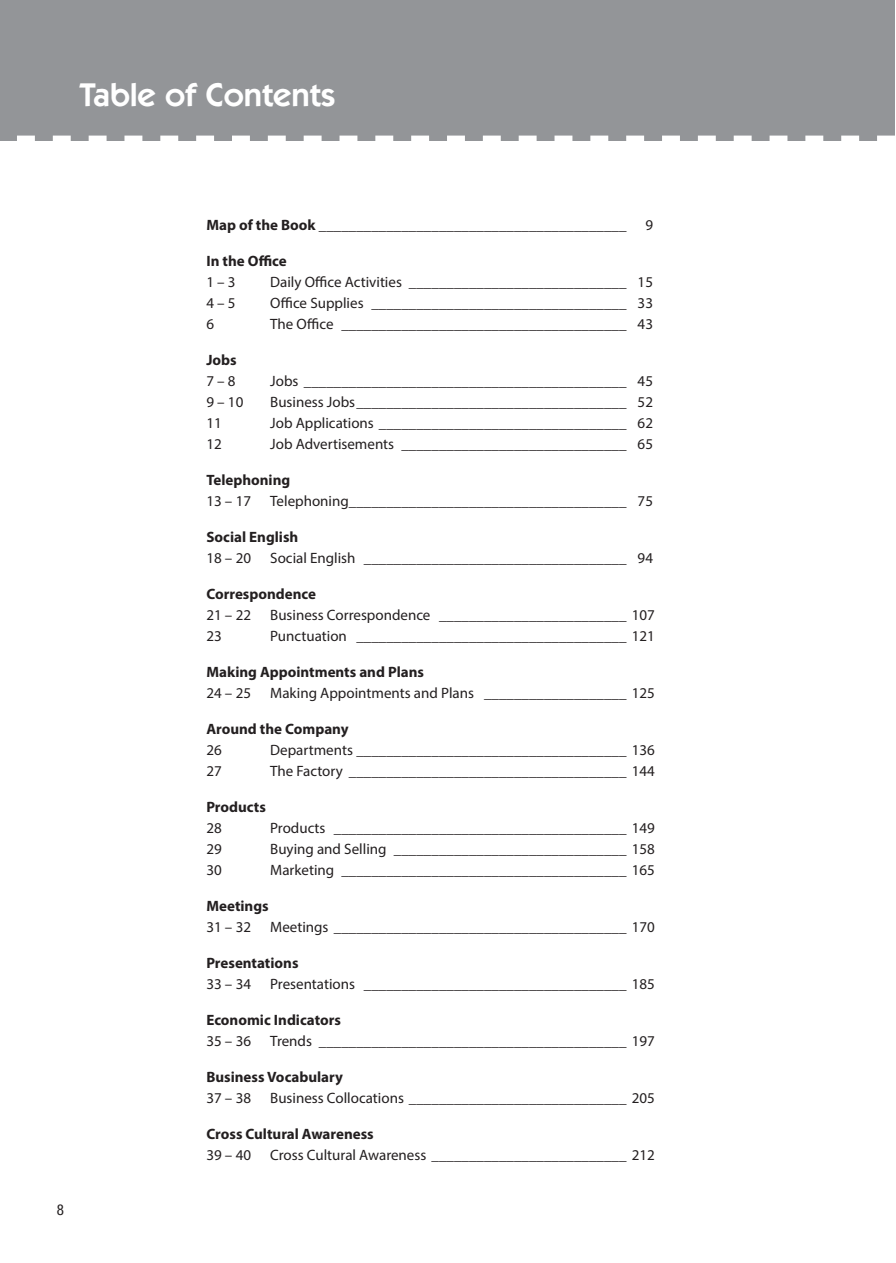
<style>
.page{position:relative;width:896px;height:1263px;background:#fff}
.page>*{position:absolute;margin:0;border:0;box-sizing:border-box;transform-origin:0 0}
.t1{font:600 33px "ITC Kabel Std";color:#fff}
.Contents{font:15px "Myriad Pro";color:#231f20}
.Contents-2{font:700 15px "Myriad Pro";color:#231f20}
.t2{font:condensed 15px "Helvetica Neue LT Std";color:#231f20}
.s1{font-weight:700}
</style>
<div class="page">
<div style="left:0;top:0;width:895px;height:141px;background:#939598"></div>
<svg style="left:17px;top:136px;width:878px;height:5px"></svg>
<p class="t1" style="left:79px;top:75px;width:258px">Table of Contents</p>
<p class="t2" style="left:57px;top:1201px;width:9px">8</p>
<p class="Contents" style="left:206px;top:215px;width:421px"><span class="s1">Map of the Book</span> _________________________________________</p>
<p class="Contents" style="left:645px;top:215px;width:9px">9</p>
<p class="Contents-2" style="left:206px;top:251px;width:82px">In the Office</p>
<p class="Contents" style="left:206px;top:272px;width:31px">1 – 3</p>
<p class="Contents" style="left:270px;top:272px;width:384px">Daily Office Activities _____________________________ 15</p>
<p class="Contents" style="left:206px;top:293px;width:31px">4 – 5</p>
<p class="Contents" style="left:270px;top:293px;width:384px">Office Supplies __________________________________ 33</p>
<p class="Contents" style="left:206px;top:314px;width:9px">6</p>
<p class="Contents" style="left:270px;top:314px;width:384px">The Office ______________________________________ 43</p>
<p class="Contents-2" style="left:206px;top:350px;width:32px">Jobs</p>
<p class="Contents" style="left:206px;top:371px;width:31px">7 – 8</p>
<p class="Contents" style="left:270px;top:371px;width:384px">Jobs ___________________________________________ 45</p>
<p class="Contents" style="left:206px;top:392px;width:38px">9 – 10</p>
<p class="Contents" style="left:270px;top:392px;width:384px">Business Jobs____________________________________ 52</p>
<p class="Contents" style="left:206px;top:413px;width:17px">11</p>
<p class="Contents" style="left:270px;top:413px;width:384px">Job Applications _________________________________ 62</p>
<p class="Contents" style="left:206px;top:434px;width:17px">12</p>
<p class="Contents" style="left:270px;top:434px;width:384px">Job Advertisements ______________________________ 65</p>
<p class="Contents-2" style="left:206px;top:470px;width:85px">Telephoning</p>
<p class="Contents" style="left:206px;top:491px;width:46px">13 – 17</p>
<p class="Contents" style="left:270px;top:491px;width:384px">Telephoning_____________________________________ 75</p>
<p class="Contents-2" style="left:206px;top:527px;width:93px">Social English</p>
<p class="Contents" style="left:206px;top:548px;width:46px">18 – 20</p>
<p class="Contents" style="left:270px;top:548px;width:384px">Social English ___________________________________ 94</p>
<p class="Contents-2" style="left:206px;top:584px;width:111px">Correspondence</p>
<p class="Contents" style="left:206px;top:605px;width:46px">21 – 22</p>
<p class="Contents" style="left:270px;top:605px;width:386px">Business Correspondence _________________________ 107</p>
<p class="Contents" style="left:206px;top:626px;width:17px">23</p>
<p class="Contents" style="left:270px;top:626px;width:386px">Punctuation ____________________________________ 121</p>
<p class="Contents-2" style="left:206px;top:662px;width:219px">Making Appointments and Plans</p>
<p class="Contents" style="left:206px;top:683px;width:46px">24 – 25</p>
<p class="Contents" style="left:270px;top:683px;width:386px">Making Appointments and Plans ___________________ 125</p>
<p class="Contents-2" style="left:206px;top:719px;width:144px">Around the Company</p>
<p class="Contents" style="left:206px;top:740px;width:17px">26</p>
<p class="Contents" style="left:270px;top:740px;width:386px">Departments ____________________________________ 136</p>
<p class="Contents" style="left:206px;top:761px;width:17px">27</p>
<p class="Contents" style="left:270px;top:761px;width:386px">The Factory _____________________________________ 144</p>
<p class="Contents-2" style="left:206px;top:797px;width:61px">Products</p>
<p class="Contents" style="left:206px;top:818px;width:17px">28</p>
<p class="Contents" style="left:270px;top:818px;width:386px">Products _______________________________________ 149</p>
<p class="Contents" style="left:206px;top:839px;width:17px">29</p>
<p class="Contents" style="left:270px;top:839px;width:386px">Buying and Selling _______________________________ 158</p>
<p class="Contents" style="left:206px;top:860px;width:17px">30</p>
<p class="Contents" style="left:270px;top:860px;width:386px">Marketing ______________________________________ 165</p>
<p class="Contents-2" style="left:206px;top:896px;width:64px">Meetings</p>
<p class="Contents" style="left:206px;top:917px;width:46px">31 – 32</p>
<p class="Contents" style="left:270px;top:917px;width:386px">Meetings _______________________________________ 170</p>
<p class="Contents-2" style="left:206px;top:953px;width:94px">Presentations</p>
<p class="Contents" style="left:206px;top:974px;width:46px">33 – 34</p>
<p class="Contents" style="left:270px;top:974px;width:386px">Presentations ___________________________________ 185</p>
<p class="Contents-2" style="left:206px;top:1010px;width:136px">Economic Indicators</p>
<p class="Contents" style="left:206px;top:1031px;width:46px">35 – 36</p>
<p class="Contents" style="left:270px;top:1031px;width:386px">Trends _________________________________________ 197</p>
<p class="Contents-2" style="left:206px;top:1067px;width:138px">Business Vocabulary</p>
<p class="Contents" style="left:206px;top:1088px;width:46px">37 – 38</p>
<p class="Contents" style="left:270px;top:1088px;width:386px">Business Collocations _____________________________ 205</p>
<p class="Contents-2" style="left:206px;top:1124px;width:169px">Cross Cultural Awareness</p>
<p class="Contents" style="left:206px;top:1145px;width:46px">39 – 40</p>
<p class="Contents" style="left:270px;top:1145px;width:386px">Cross Cultural Awareness __________________________ 212</p>
</div>
